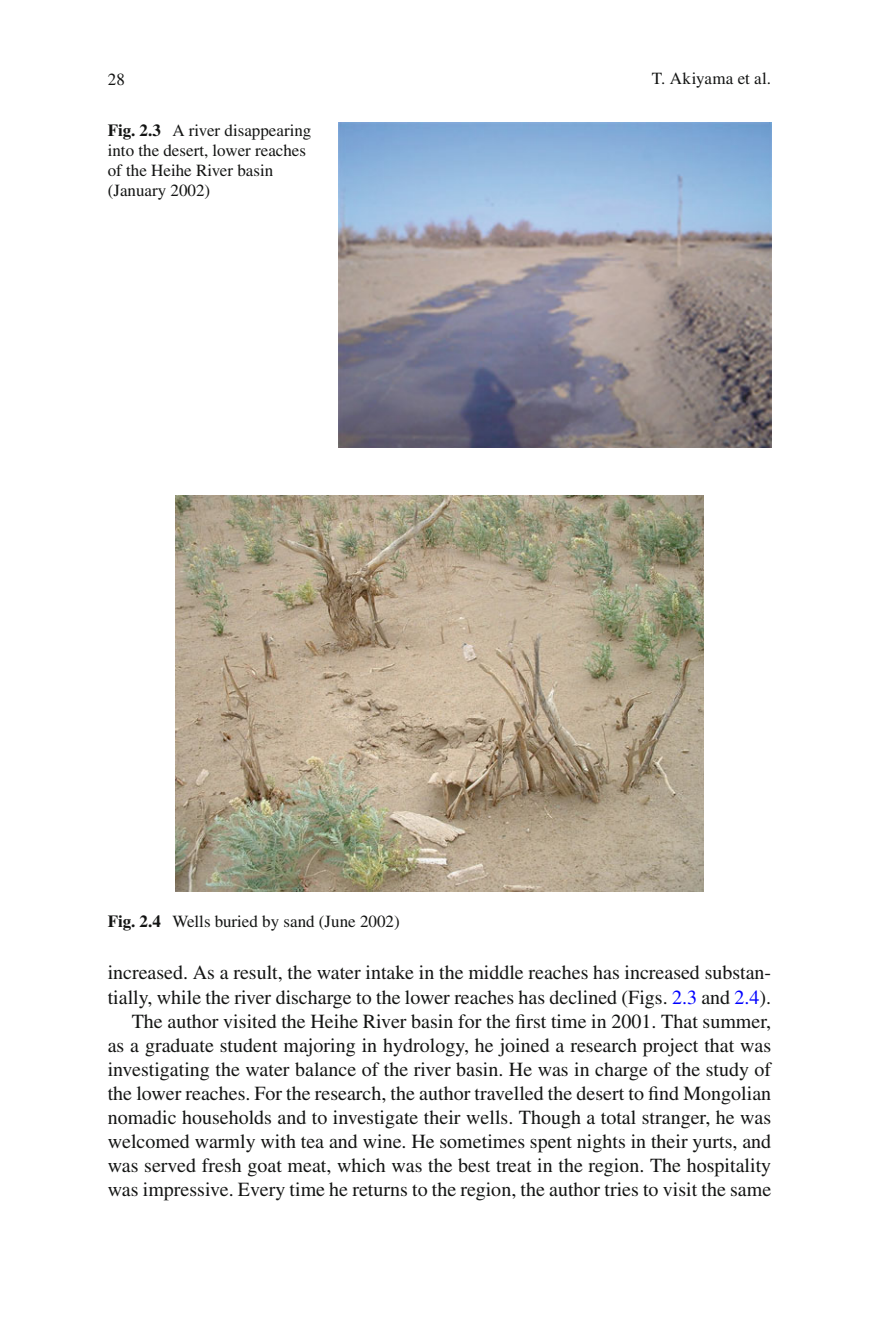
<style>
.page{position:relative;width:879px;height:1333px;background:#fff}
.page>*{position:absolute;margin:0;border:0;box-sizing:border-box;transform-origin:0 0}
.t1{font:20px/24px "Bjywjf Times";color:#131413;text-align:right}
.t2{font:17px/20px "Bjywjf Times";color:#131413}
.t3{font:17px "Bjywjf Times";letter-spacing:.02em;color:#131413}
.s1{font-family:"Bnlcpx Times";font-weight:700}
.s2{color:#00f}
</style>
<div class="page">
<img style="left:175px;top:495px;width:528px;height:396px">
<img style="left:339px;top:122px;width:432px;height:326px">
<p class="t2" style="left:108px;top:71px;width:19px">28</p>
<p class="t2" style="left:108px;top:121px;width:205px"><span class="s1">Fig. 2.3</span> A river disappearing into the desert, lower reaches of the Heihe River basin (January 2002)</p>
<p class="t3" style="left:652px;top:73px;width:121px">T. Akiyama et al.</p>
<p class="t2" style="left:108px;top:913px;width:293px"><span class="s1">Fig. 2.4</span> Wells buried by sand (June 2002)</p>
<p class="t1" style="left:108px;top:962px;width:665px">increased. As a result, the water intake in the middle reaches has increased substan&shy;tially, while the river discharge to the lower reaches has declined (Figs. <span class="s2">2.3</span> and <span class="s2">2.4</span> ).<br>The author visited the Heihe River basin for the first time in 2001. That summer,<br>as a graduate student majoring in hydrology, he joined a research project that was investigating the water balance of the river basin. He was in charge of the study of the lower reaches. For the research, the author travelled the desert to find Mongolian nomadic households and to investigate their wells. Though a total stranger, he was welcomed warmly with tea and wine. He sometimes spent nights in their yurts, and was served fresh goat meat, which was the best treat in the region. The hospitality was impressive. Every time he returns to the region, the author tries to visit the same</p>
</div>
